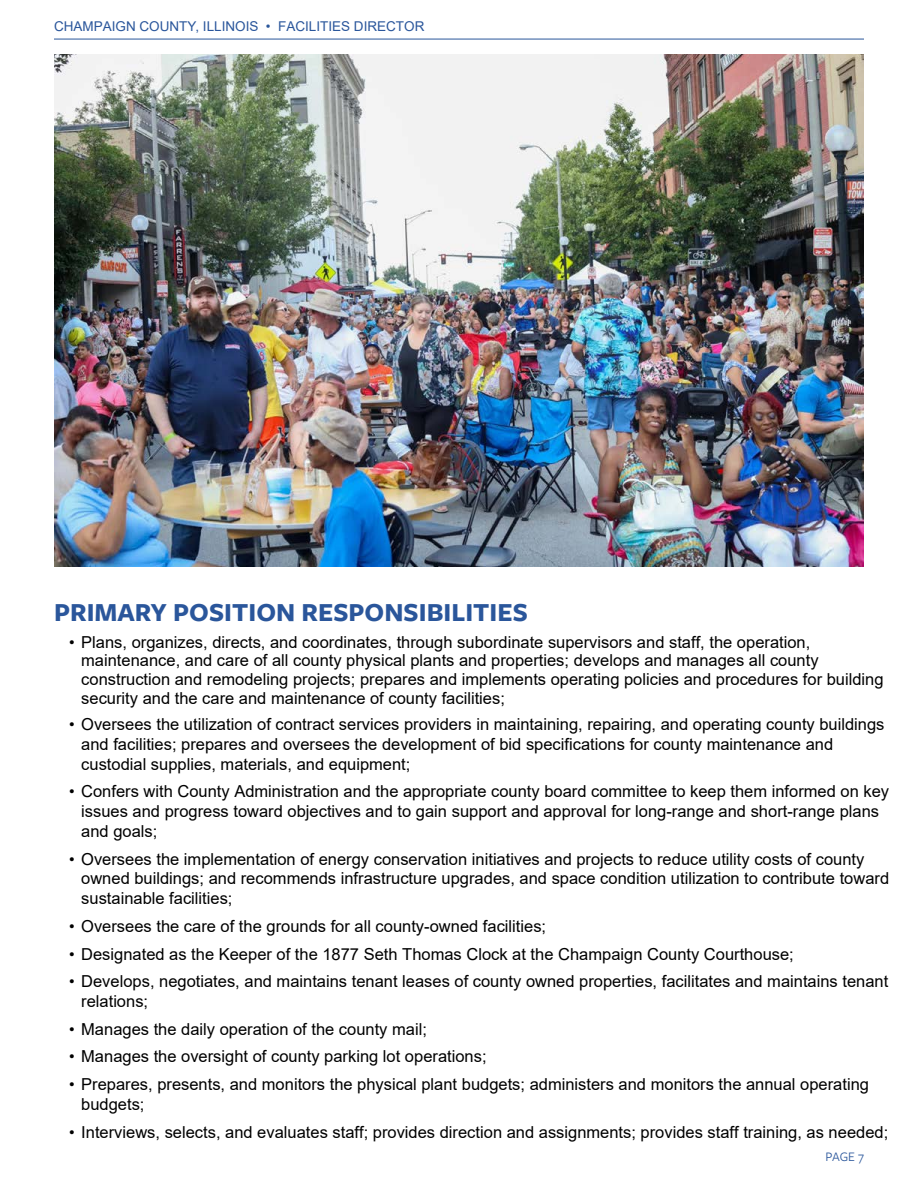
<style>
.page{position:relative;width:918px;height:1188px;background:#fff}
.page>*{position:absolute;margin:0;border:0;box-sizing:border-box;transform-origin:0 0}
.t1{font:700 27px "Freight Sans Pro";color:#2a569b}
.t2{font:16.5px/19.8px "Arial";color:#000}
.t3{font:13.5px "Arial";color:#2a569b}
.t4{font:13.5px "Freight Sans Pro";color:#2a569b}
.s1{font-family:"Europa"}
</style>
<div class="page">
<img style="left:54px;top:54px;width:810px;height:513px">
<hr style="left:54px;top:39px;width:810px;height:1px;background:#2a569b">
<p class="t3" style="left:54px;top:17px;width:372px">CHAMPAIGN COUNTY, ILLINOIS • FACILITIES DIRECTOR</p>
<h1 class="t1" style="left:54px;top:594px;width:475px">PRIMARY POSITION RESPONSIBILITIES</h1>
<p class="t2" style="left:81px;top:632px;width:804px;line-height:18.6px;text-indent:-13px"><span class="s1">•</span> Plans, organizes, directs, and coordinates, through subordinate supervisors and staff, the operation, maintenance, and care of all county physical plants and properties; develops and manages all county construction and remodeling projects; prepares and implements operating policies and procedures for building security and the care and maintenance of county facilities;</p>
<p class="t2" style="left:81px;top:714px;width:805px;text-indent:-13px"><span class="s1">•</span> Oversees the utilization of contract services providers in maintaining, repairing, and operating county buildings and facilities; prepares and oversees the development of bid specifications for county maintenance and custodial supplies, materials, and equipment;</p>
<p class="t2" style="left:81px;top:782px;width:809px;text-indent:-13px"><span class="s1">•</span> Confers with County Administration and the appropriate county board committee to keep them informed on key issues and progress toward objectives and to gain support and approval for long-range and short-range plans and goals;</p>
<p class="t2" style="left:81px;top:849px;width:809px;text-indent:-13px"><span class="s1">•</span> Oversees the implementation of energy conservation initiatives and projects to reduce utility costs of county owned buildings; and recommends infrastructure upgrades, and space condition utilization to contribute toward sustainable facilities;</p>
<p class="t2" style="left:68px;top:916px;width:480px"><span class="s1">•</span> Oversees the care of the grounds for all county-owned facilities;</p>
<p class="t2" style="left:68px;top:944px;width:728px"><span class="s1">•</span> Designated as the Keeper of the 1877 Seth Thomas Clock at the Champaign County Courthouse;</p>
<p class="t2" style="left:81px;top:972px;width:809px;text-indent:-13px"><span class="s1">•</span> Develops, negotiates, and maintains tenant leases of county owned properties, facilitates and maintains tenant relations;</p>
<p class="t2" style="left:68px;top:1019px;width:361px"><span class="s1">•</span> Manages the daily operation of the county mail;</p>
<p class="t2" style="left:68px;top:1047px;width:420px"><span class="s1">•</span> Manages the oversight of county parking lot operations;</p>
<p class="t2" style="left:81px;top:1074px;width:789px;text-indent:-13px"><span class="s1">•</span> Prepares, presents, and monitors the physical plant budgets; administers and monitors the annual operating budgets;</p>
<p class="t2" style="left:68px;top:1122px;width:822px"><span class="s1">•</span> Interviews, selects, and evaluates staff; provides direction and assignments; provides staff training, as needed;</p>
<p class="t4" style="left:825px;top:1147px;width:40px">PAGE 7</p>
</div>
